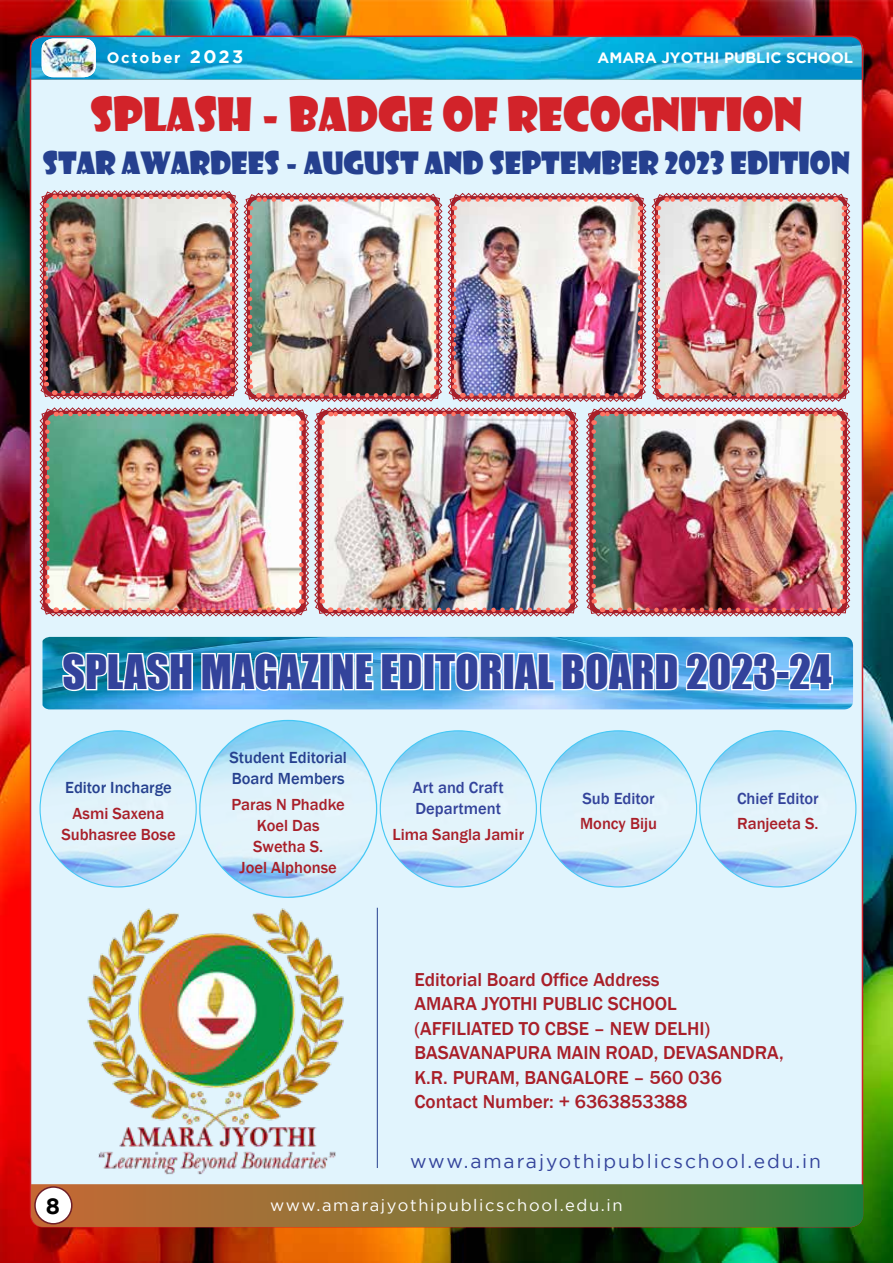
<style>
.page{position:relative;width:893px;height:1263px;background:#fff}
.page>*{position:absolute;margin:0;border:0;box-sizing:border-box;transform-origin:0 0}
.t1{font:45px "Showcard Gothic";color:#d2232a}
.t2{font:43.5px "Impact";color:#33439b}
.t3{font:30px "Showcard Gothic";color:#25408f}
.t4{font:700 22.5px "Gotham";color:#000}
.t5{font:500 19.2px/24.5px "Franklin Gothic";color:#a91f29}
.t6{font:19.2px "Gotham";letter-spacing:.1em;color:#33439b}
.t7{font:700 18px "Gotham";color:#fff}
.t8{font:500 16.5px/21px "Franklin Gothic";color:#a91f29;text-align:center}
.t9{font:500 16.5px/21px "Franklin Gothic";color:#25408f}
.t10{font:500 16.5px/21px "Franklin Gothic";color:#33439b}
.t11{font:16.5px "Gotham";letter-spacing:.1em;color:#fff}
.t12{font:700 15px "Gotham";color:#fff}
.t13{font:700 15px "Gotham";letter-spacing:.12em;color:#fff}
.s1{font-size:18px}
</style>
<div class="page">
<img style="left:0;top:0;width:893px;height:1263px">
<div style="left:31px;top:36px;width:831px;height:1191px;background:#e1f4fd;border-radius:13px"></div>
<svg style="left:31px;top:37px;width:832px;height:43px"></svg>
<img style="left:41px;top:38px;width:55px;height:39px;border-radius:12px">
<img style="left:43px;top:638px;width:810px;height:71px">
<img style="left:40px;top:731px;width:156px;height:156px">
<img style="left:200px;top:720px;width:177px;height:176px">
<img style="left:380px;top:732px;width:156px;height:155px">
<img style="left:540px;top:732px;width:157px;height:155px">
<img style="left:700px;top:731px;width:156px;height:156px">
<img style="left:87px;top:896px;width:257px;height:279px">
<hr style="left:377px;top:908px;width:1px;height:260px;background:#25408f">
<svg style="left:31px;top:1184px;width:832px;height:43px"></svg>
<div style="left:35px;top:1187px;width:37px;height:37px;background:#fff;border-radius:50%"></div>
<div style="left:34px;top:1186px;width:39px;height:38px;border:2px solid #6f1f29;border-radius:50%"></div>
<img style="left:39px;top:190px;width:811px;height:503px">
<p class="t7" style="left:190px;top:46px;width:55px">2023</p>
<p class="t12" style="left:598px;top:49px;width:257px">AMARA JYOTHI PUBLIC SCHOOL</p>
<h1 class="t1" style="left:90px;top:85px;width:713px">SPLASH - BADGE OF RECOGNITION</h1>
<h3 class="t3" style="left:43px;top:143px;width:808px">STAR AWARDEES - AUGUST AND SEPTEMBER 2023 EDITION</h3>
<p class="t12" style="left:113px;top:49px;width:128px">August <span class="s1">2023</span></p>
<p class="t13" style="left:107px;top:49px;width:75px">October</p>
<h2 class="t2" style="left:63px;top:638px;width:771px">SPLASH MAGAZINE EDITORIAL BOARD 2023-24</h2>
<p class="t9" style="left:65px;top:777px;width:108px">Editor Incharge</p>
<p class="t8" style="left:61px;top:803px;width:116px">Asmi Saxena<br>Subhasree Bose</p>
<p class="t9" style="left:229px;top:747px;width:119px">Student Editorial<br>Board Members</p>
<p class="t8" style="left:232px;top:794px;width:115px">Paras N Phadke<br>Koel Das<br>Swetha S.<br>Joel Alphonse</p>
<p class="t10" style="left:413px;top:777px;width:92px">Art and Craft<br>Department</p>
<p class="t8" style="left:393px;top:824px;width:133px">Lima Sangla Jamir</p>
<p class="t10" style="left:582px;top:788px;width:74px">Sub Editor</p>
<p class="t8" style="left:580px;top:813px;width:79px">Moncy Biju</p>
<p class="t10" style="left:737px;top:788px;width:83px">Chief Editor</p>
<p class="t8" style="left:737px;top:813px;width:83px">Ranjeeta S.</p>
<p class="t5" style="left:414px;top:967px;width:371px">Editorial Board Office Address<br>AMARA JYOTHI PUBLIC SCHOOL<br>(AFFILIATED TO CBSE – NEW DELHI)<br>BASAVANAPURA MAIN ROAD, DEVASANDRA,<br>K.R. PURAM, BANGALORE – 560 036<br>Contact Number: + 6363853388</p>
<p class="t6" style="left:410px;top:1150px;width:412px">www.amarajyothipublicschool.edu.in</p>
<p class="t4" style="left:46px;top:1192px;width:16px">8</p>
<p class="t11" style="left:270px;top:1196px;width:354px">www.amarajyothipublicschool.edu.in</p>
</div>
